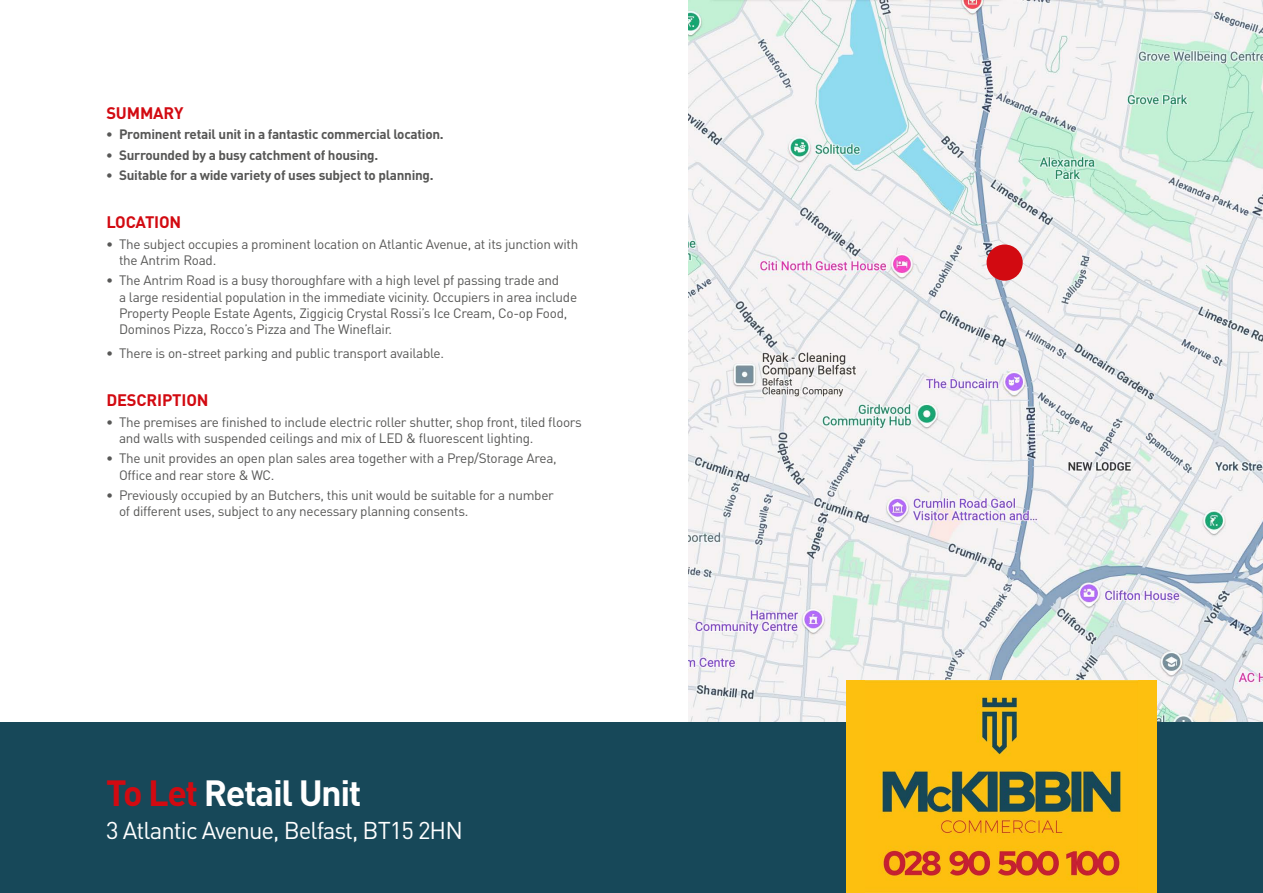
<style>
.page{position:relative;width:1263px;height:893px;background:#fff}
.page>*{position:absolute;margin:0;border:0;box-sizing:border-box;transform-origin:0 0}
.t1{font:700 36px "DIN Pro";letter-spacing:-.04em;color:#fff}
.t2{font:24px "DIN Pro";letter-spacing:-.04em;color:#fff}
.t3{font:700 16.5px "DIN Pro";letter-spacing:-.01em;color:#d20a11}
.t4{font:13.5px/16.2px "DIN Pro";letter-spacing:-.02em;color:#575756}
.t5{font:700 13.5px "DIN Pro";letter-spacing:-.02em;color:#575756}
.s1{color:#d20a11}
</style>
<div class="page">
<img style="left:689px;top:0;width:574px;height:723px">
<div style="left:0;top:723px;width:1263px;height:170px;background:#174859"></div>
<div style="left:846px;top:680px;width:311px;height:213px;background:#fdc00f"></div>
<img style="left:866px;top:680px;width:271px;height:200px">
<div style="left:986px;top:244px;width:37px;height:37px;background:#d20a11;border-radius:50%"></div>
<p class="t3" style="left:106px;top:102px;width:79px">SUMMARY</p>
<p class="t5" style="left:106px;top:125px;width:339px">• Prominent retail unit in a fantastic commercial location.</p>
<p class="t5" style="left:106px;top:146px;width:274px">• Surrounded by a busy catchment of housing.</p>
<p class="t5" style="left:106px;top:166px;width:329px">• Suitable for a wide variety of uses subject to planning.</p>
<p class="t3" style="left:106px;top:211px;width:76px">LOCATION</p>
<p class="t4" style="left:119px;top:235px;width:461px;text-indent:-13px">• The subject occupies a prominent location on Atlantic Avenue, at its junction with the Antrim Road.</p>
<p class="t4" style="left:119px;top:272px;width:460px;text-indent:-13px">• The Antrim Road is a busy thoroughfare with a high level pf passing trade and<br>a large residential population in the immediate vicinity. Occupiers in area include Property People Estate Agents, Ziggicig Crystal Rossi’s Ice Cream, Co-op Food, Dominos Pizza, Rocco’s Pizza and The Wineflair.</p>
<p class="t4" style="left:106px;top:345px;width:339px">• There is on-street parking and public transport available.</p>
<p class="t3" style="left:106px;top:389px;width:104px">DESCRIPTION</p>
<p class="t4" style="left:119px;top:413px;width:464px;text-indent:-13px">• The premises are finished to include electric roller shutter, shop front, tiled floors and walls with suspended ceilings and mix of LED &amp; fluorescent lighting.</p>
<p class="t4" style="left:119px;top:450px;width:439px;text-indent:-13px">• The unit provides an open plan sales area together with a Prep/Storage Area,<br>Office and rear store &amp; WC.</p>
<p class="t4" style="left:119px;top:486px;width:436px;text-indent:-13px">• Previously occupied by an Butchers, this unit would be suitable for a number of different uses, subject to any necessary planning consents.</p>
<h1 class="t1" style="left:106px;top:768px;width:257px"><span class="s1">To Let</span> Retail Unit</h1>
<h2 class="t2" style="left:106px;top:814px;width:358px">3 Atlantic Avenue, Belfast, BT15 2HN</h2>
</div>
